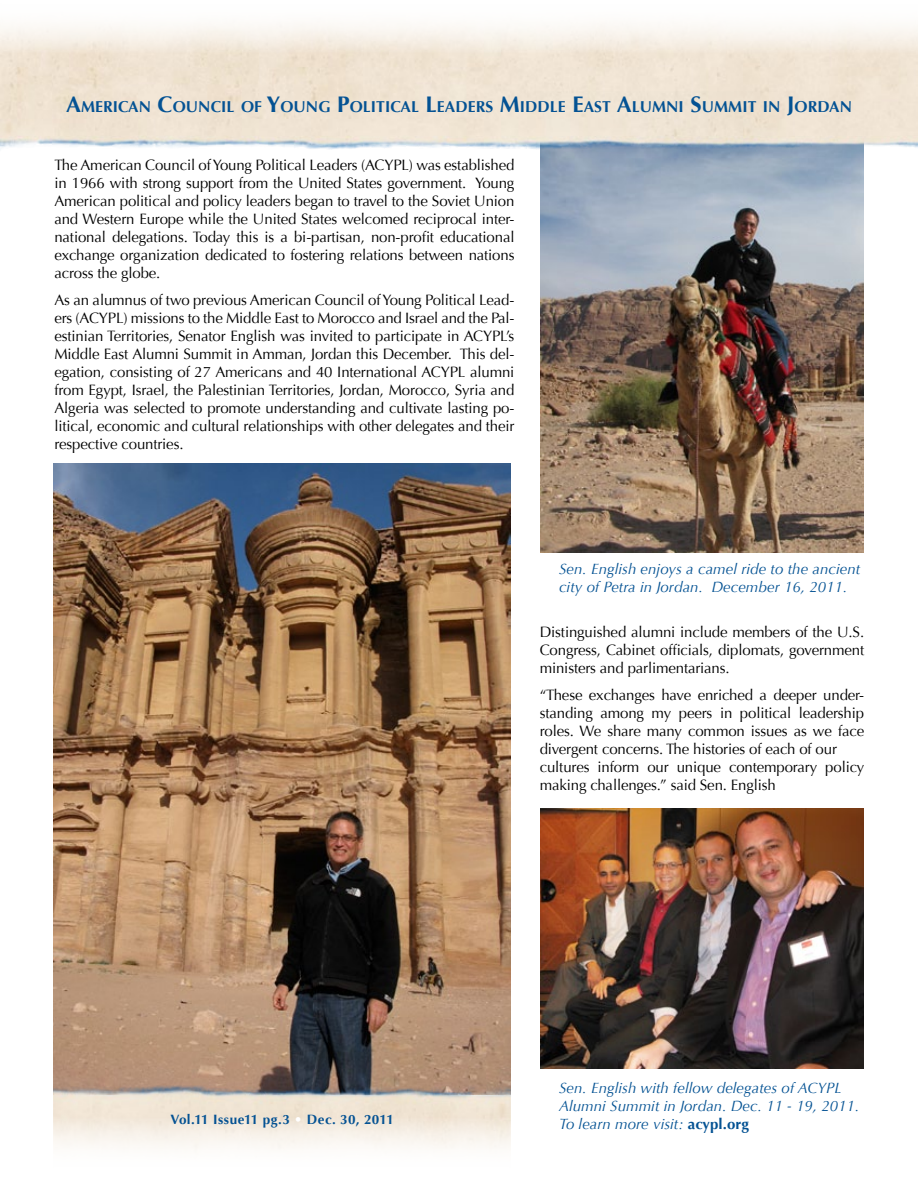
<style>
.page{position:relative;width:918px;height:1188px;background:#fff}
.page>*{position:absolute;margin:0;border:0;box-sizing:border-box;transform-origin:0 0}
.t1{font:700 15.75px "Optima";letter-spacing:.005em;color:#045293}
.t2{font:15px/18px "Optima";letter-spacing:-.01em;color:#000;text-align:justify}
.t3{font:italic 15px/18px "Optima";letter-spacing:.005em;color:#045293}
.t4{font:700 13.5px "Optima";letter-spacing:.03em;color:#045293}
.s1{font-size:22.5px}
.s2{color:#fff}
.s3{font-weight:700;font-style:normal}
</style>
<div class="page">
<img style="left:540px;top:809px;width:324px;height:259px">
<img style="left:540px;top:161px;width:324px;height:392px">
<img style="left:54px;top:464px;width:456px;height:614px">
<img style="left:54px;top:1078px;width:456px;height:72px">
<img style="left:0;top:23px;width:918px;height:138px">
<p class="t1" style="left:66px;top:98px;width:660px"><span class="s1">A</span>MERICAN <span class="s1">C</span>OUNCI L OF <span class="s1">Y</span>OUNG <span class="s1">P</span>OLITICAL <span class="s1">L</span>EADERS <span class="s1">M</span>I DDLE <span class="s1">E</span>AST <span class="s1">A</span>LUMNI <span class="s1">S</span>UMMIT</p>
<p class="t1" style="left:763px;top:98px;width:91px">I N <span class="s1">J</span>ORDAN</p>
<p class="t2" style="left:54px;top:156px;width:462px">The American Council of Young Political Leaders (ACYPL) was established in 1966 with strong support from the United States government. Young American political and policy leaders began to travel to the Soviet Union and Western Europe while the United States welcomed reciprocal inter&shy;national delegations. Today this is a bi-partisan, non-profit educational exchange organization dedicated to fostering relations between nations across the globe.</p>
<p class="t2" style="left:54px;top:291px;width:462px">As an alumnus of two previous American Council of Young Political Lead&shy;ers (ACYPL) missions to the Middle East to Morocco and Israel and the Pal&shy;estinian Territories, Senator English was invited to participate in ACYPL’s Middle East Alumni Summit in Amman, Jordan this December. This del&shy;egation, consisting of 27 Americans and 40 International ACYPL alumni from Egypt, Israel, the Palestinian Territories, Jordan, Morocco, Syria and Algeria was selected to promote understanding and cultivate lasting po&shy;litical, economic and cultural relationships with other delegates and their respective countries.</p>
<p class="t3" style="left:559px;top:560px;width:303px">Sen. English enjoys a camel ride to the ancient city of Petra in Jordan. December 16, 2011.</p>
<p class="t2" style="left:540px;top:623px;width:326px">Distinguished alumni include members of the U.S.<br>Congress, Cabinet officials, diplomats, government ministers and parlimentarians.</p>
<p class="t2" style="left:540px;top:686px;width:326px;text-align:left">“These exchanges have enriched a deeper under&shy;standing among my peers in political leadership roles. We share many common issues as we face divergent concerns. The histories of each of our cultures inform our unique contemporary policy making challenges.” said Sen. English</p>
<p class="t4" style="left:170px;top:1112px;width:225px">Vol.11 Issue11 pg.3 <span class="s2">•</span> Dec. 30, 2011</p>
<p class="t3" style="left:559px;top:1079px;width:302px">Sen. English with fellow delegates of ACYPL<br>Alumni Summit in Jordan. Dec. 11 - 19, 2011.<br>To learn more visit: <span class="s3">acypl.org</span></p>
</div>
